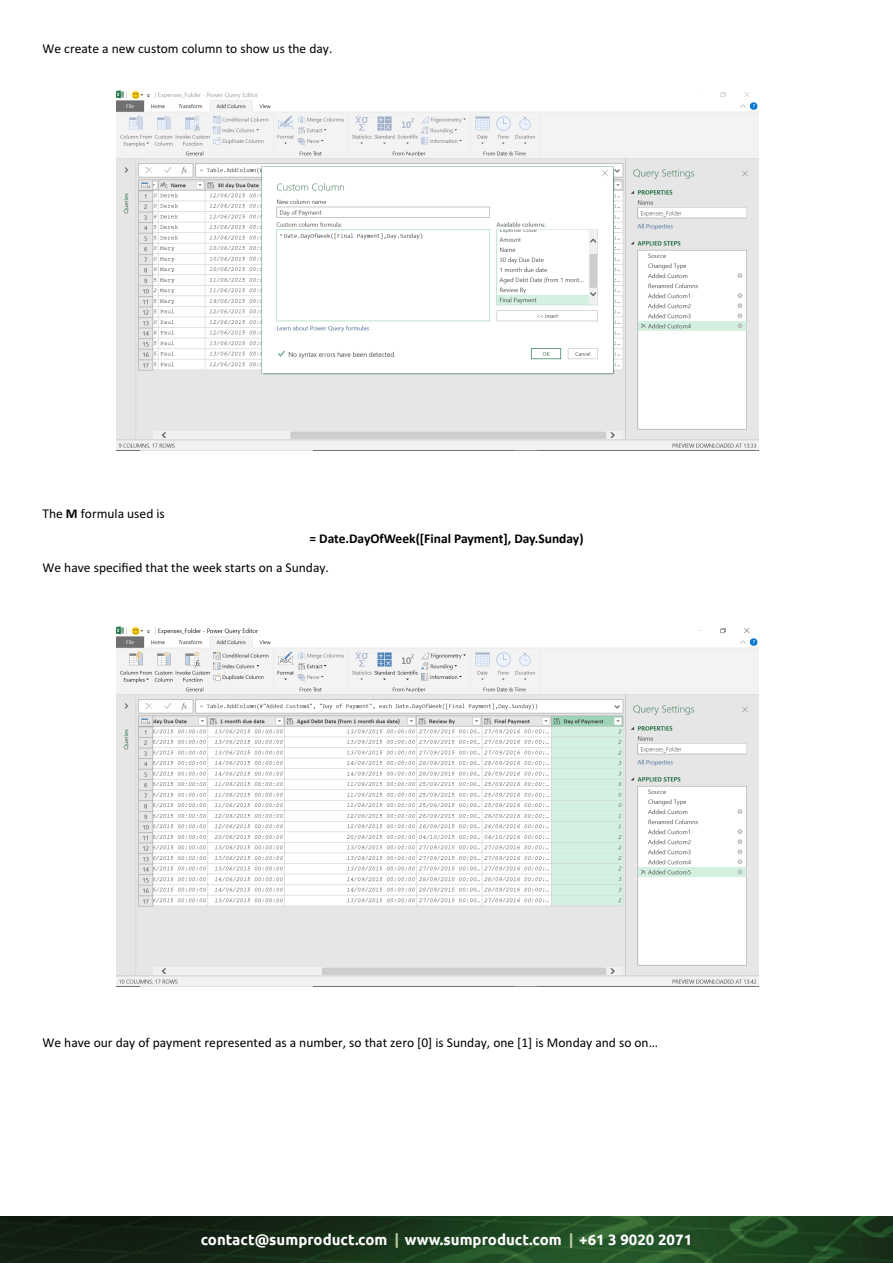
<style>
.page{position:relative;width:893px;height:1263px;background:#fff}
.page>*{position:absolute;margin:0;border:0;box-sizing:border-box;transform-origin:0 0}
.t1{font:700 15px "Ubuntu";color:#fff}
.t2{font:13.5px "Calibri";color:#000}
.t3{font:700 13.5px "Calibri";color:#000}
.s1{font-weight:700}
.s2{color:#b7cb9e}
</style>
<div class="page">
<img style="left:0;top:1217px;width:893px;height:46px">
<img style="left:117px;top:90px;width:641px;height:360px">
<img style="left:117px;top:626px;width:641px;height:360px">
<p class="t2" style="left:43px;top:40px;width:291px">We create a new custom column to show us the day.</p>
<p class="t2" style="left:43px;top:505px;width:124px">The <span class="s1">M</span> formula used is</p>
<p class="t3" style="left:309px;top:529px;width:276px">= Date.DayOfWeek([Final Payment], Day.Sunday)</p>
<p class="t2" style="left:43px;top:559px;width:288px">We have specified that the week starts on a Sunday.</p>
<p class="t2" style="left:43px;top:1034px;width:617px">We have our day of payment represented as a number, so that zero [0] is Sunday, one [1] is Monday and so on…</p>
<p class="t1" style="left:201px;top:1231px;width:493px">contact@sumproduct.com <span class="s2">|</span> www.sumproduct.com <span class="s2">|</span> +61 3 9020 2071</p>
</div>
